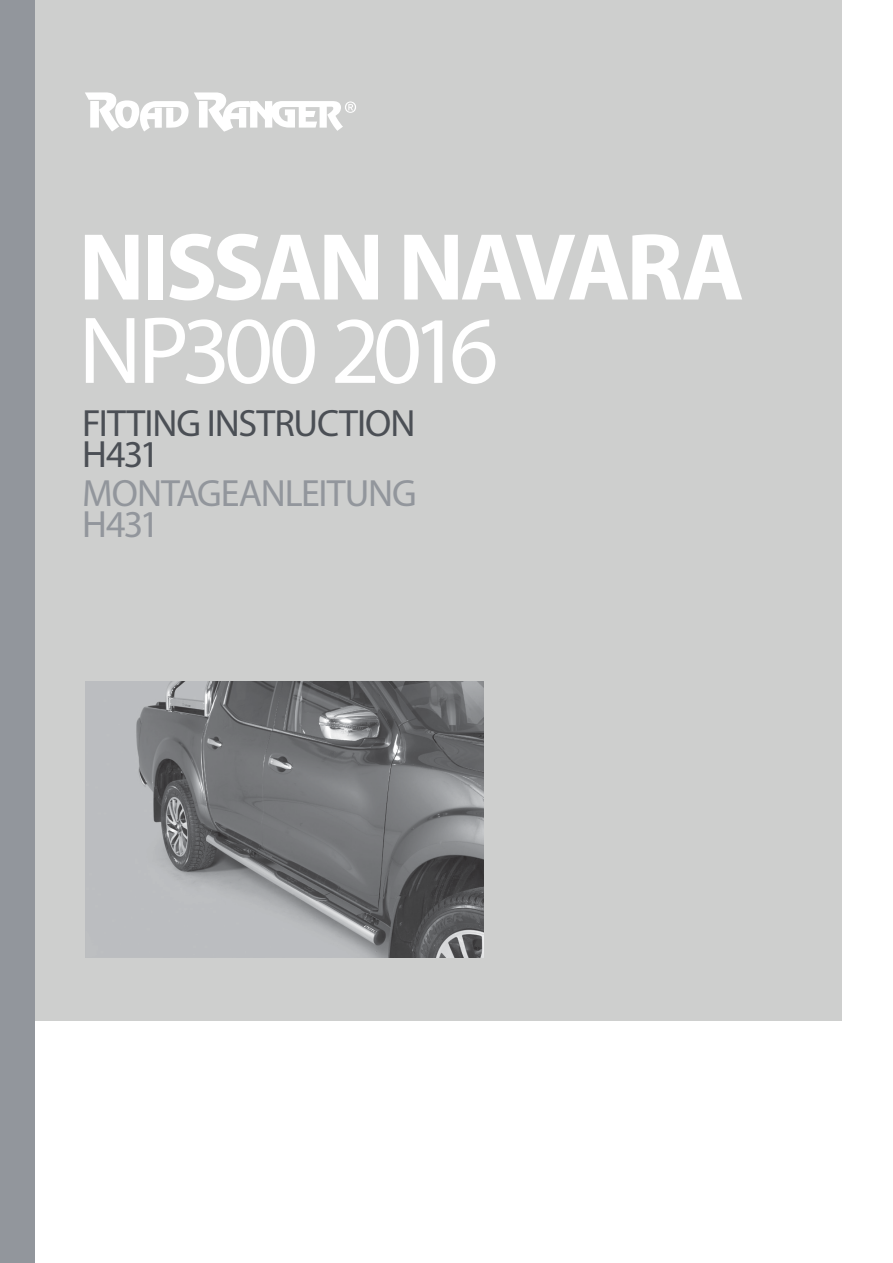
<style>
.page{position:relative;width:893px;height:1263px;background:#fff}
.page>*{position:absolute;margin:0;border:0;box-sizing:border-box;transform-origin:0 0}
.t1{font:700 96px "Myriad Pro";letter-spacing:-.045em;color:#fff}
.t2{font:96px "Myriad Pro";letter-spacing:-.075em;color:#fff}
.t3{font:38.1px/31.7px "Myriad Pro";letter-spacing:-.025em;color:#4b4f55}
.t4{font:38.1px/31.8px "Myriad Pro";letter-spacing:-.03em;color:#92969c}
</style>
<div class="page">
<div style="left:0;top:0;width:842px;height:1020px;background:#cecfce"></div>
<div style="left:0;top:0;width:34px;height:1263px;background:#92969c"></div>
<img style="left:85px;top:92px;width:258px;height:40px">
<img style="left:85px;top:681px;width:398px;height:277px">
<h1 class="t1" style="left:79px;top:205px;width:667px">NISSAN NAVARA</h1>
<h1 class="t2" style="left:79px;top:291px;width:421px">NP300 2016</h1>
<p class="t3" style="left:82px;top:406px;width:335px">FITTING INSTRUCTION<br>H431</p>
<p class="t4" style="left:82px;top:476px;width:336px">MONTAGEANLEITUNG<br>H431</p>
</div>
